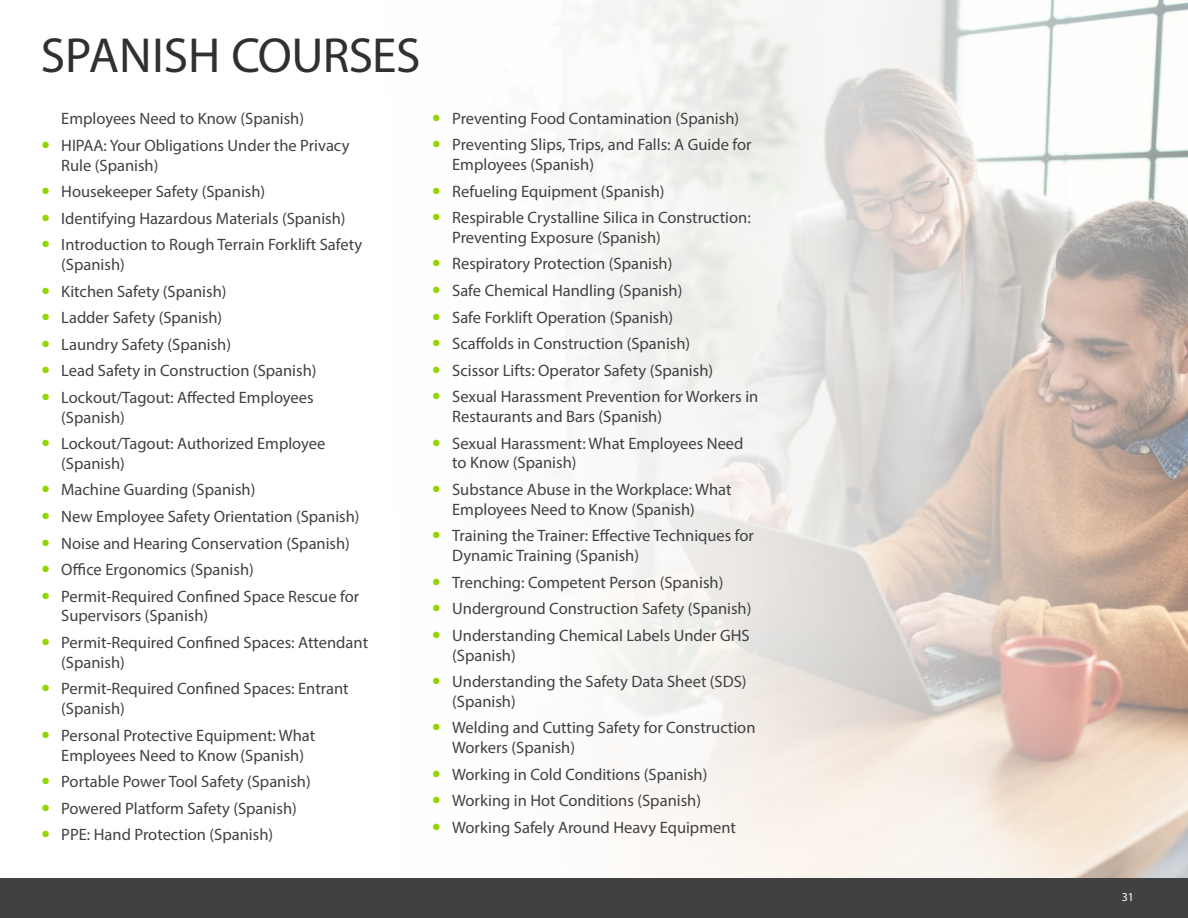
<style>
.page{position:relative;width:1188px;height:918px;background:#fff}
.page>*{position:absolute;margin:0;border:0;box-sizing:border-box;transform-origin:0 0}
.t1{font:49.5px "Myriad Pro";letter-spacing:-.01em;color:#312f30}
.t2{font:16.5px/19.8px "Myriad Pro";color:#414141}
.t3{font:12px "Myriad Pro";color:#fff}
</style>
<div class="page">
<img style="left:575px;top:0;width:613px;height:878px">
<div style="left:0;top:878px;width:1188px;height:40px;background:#414141"></div>
<p class="t1" style="left:41px;top:25px;width:381px">SPANISH COURSES</p>
<p class="t2" style="left:61px;top:109px;width:244px">Employees Need to Know (Spanish)</p>
<p class="t2" style="left:61px;top:135px;width:290px">HIPAA: Your Obligations Under the Privacy<br>Rule (Spanish)</p>
<p class="t2" style="left:61px;top:181px;width:205px">Housekeeper Safety (Spanish)</p>
<p class="t2" style="left:61px;top:208px;width:286px">Identifying Hazardous Materials (Spanish)</p>
<p class="t2" style="left:61px;top:235px;width:302px">Introduction to Rough Terrain Forklift Safety (Spanish)</p>
<p class="t2" style="left:61px;top:281px;width:167px">Kitchen Safety (Spanish)</p>
<p class="t2" style="left:61px;top:307px;width:162px">Ladder Safety (Spanish)</p>
<p class="t2" style="left:61px;top:334px;width:171px">Laundry Safety (Spanish)</p>
<p class="t2" style="left:61px;top:361px;width:257px">Lead Safety in Construction (Spanish)</p>
<p class="t2" style="left:61px;top:387px;width:254px">Lockout/Tagout: Affected Employees (Spanish)</p>
<p class="t2" style="left:61px;top:433px;width:266px">Lockout/Tagout: Authorized Employee (Spanish)</p>
<p class="t2" style="left:61px;top:480px;width:196px">Machine Guarding (Spanish)</p>
<p class="t2" style="left:61px;top:506px;width:300px">New Employee Safety Orientation (Spanish)</p>
<p class="t2" style="left:61px;top:533px;width:290px">Noise and Hearing Conservation (Spanish)</p>
<p class="t2" style="left:61px;top:559px;width:194px">Office Ergonomics (Spanish)</p>
<p class="t2" style="left:61px;top:586px;width:299px">Permit-Required Confined Space Rescue for<br>Supervisors (Spanish)</p>
<p class="t2" style="left:61px;top:632px;width:308px">Permit-Required Confined Spaces: Attendant (Spanish)</p>
<p class="t2" style="left:61px;top:679px;width:289px">Permit-Required Confined Spaces: Entrant (Spanish)</p>
<p class="t2" style="left:61px;top:725px;width:255px">Personal Protective Equipment: What<br>Employees Need to Know (Spanish)</p>
<p class="t2" style="left:61px;top:771px;width:251px">Portable Power Tool Safety (Spanish)</p>
<p class="t2" style="left:61px;top:798px;width:237px">Powered Platform Safety (Spanish)</p>
<p class="t2" style="left:61px;top:824px;width:213px">PPE: Hand Protection (Spanish)</p>
<p class="t2" style="left:452px;top:108px;width:288px">Preventing Food Contamination (Spanish)</p>
<p class="t2" style="left:452px;top:135px;width:301px">Preventing Slips, Trips, and Falls: A Guide for<br>Employees (Spanish)</p>
<p class="t2" style="left:452px;top:181px;width:214px">Refueling Equipment (Spanish)</p>
<p class="t2" style="left:452px;top:207px;width:300px">Respirable Crystalline Silica in Construction:<br>Preventing Exposure (Spanish)</p>
<p class="t2" style="left:452px;top:254px;width:222px">Respiratory Protection (Spanish)</p>
<p class="t2" style="left:452px;top:280px;width:232px">Safe Chemical Handling (Spanish)</p>
<p class="t2" style="left:452px;top:307px;width:223px">Safe Forklift Operation (Spanish)</p>
<p class="t2" style="left:452px;top:333px;width:240px">Scaffolds in Construction (Spanish)</p>
<p class="t2" style="left:452px;top:360px;width:263px">Scissor Lifts: Operator Safety (Spanish)</p>
<p class="t2" style="left:452px;top:387px;width:308px">Sexual Harassment Prevention for Workers in<br>Restaurants and Bars (Spanish)</p>
<p class="t2" style="left:452px;top:433px;width:293px">Sexual Harassment: What Employees Need to Know (Spanish)</p>
<p class="t2" style="left:452px;top:479px;width:281px">Substance Abuse in the Workplace: What<br>Employees Need to Know (Spanish)</p>
<p class="t2" style="left:452px;top:526px;width:303px">Training the Trainer: Effective Techniques for<br>Dynamic Training (Spanish)</p>
<p class="t2" style="left:452px;top:572px;width:273px">Trenching: Competent Person (Spanish)</p>
<p class="t2" style="left:452px;top:598px;width:301px">Underground Construction Safety (Spanish)</p>
<p class="t2" style="left:452px;top:625px;width:299px">Understanding Chemical Labels Under GHS (Spanish)</p>
<p class="t2" style="left:452px;top:671px;width:296px">Understanding the Safety Data Sheet (SDS) (Spanish)</p>
<p class="t2" style="left:452px;top:718px;width:305px">Welding and Cutting Safety for Construction<br>Workers (Spanish)</p>
<p class="t2" style="left:452px;top:764px;width:257px">Working in Cold Conditions (Spanish)</p>
<p class="t2" style="left:452px;top:791px;width:250px">Working in Hot Conditions (Spanish)</p>
<p class="t2" style="left:452px;top:817px;width:285px">Working Safely Around Heavy Equipment</p>
<p class="t3" style="left:1122px;top:889px;width:14px">31</p>
</div>
